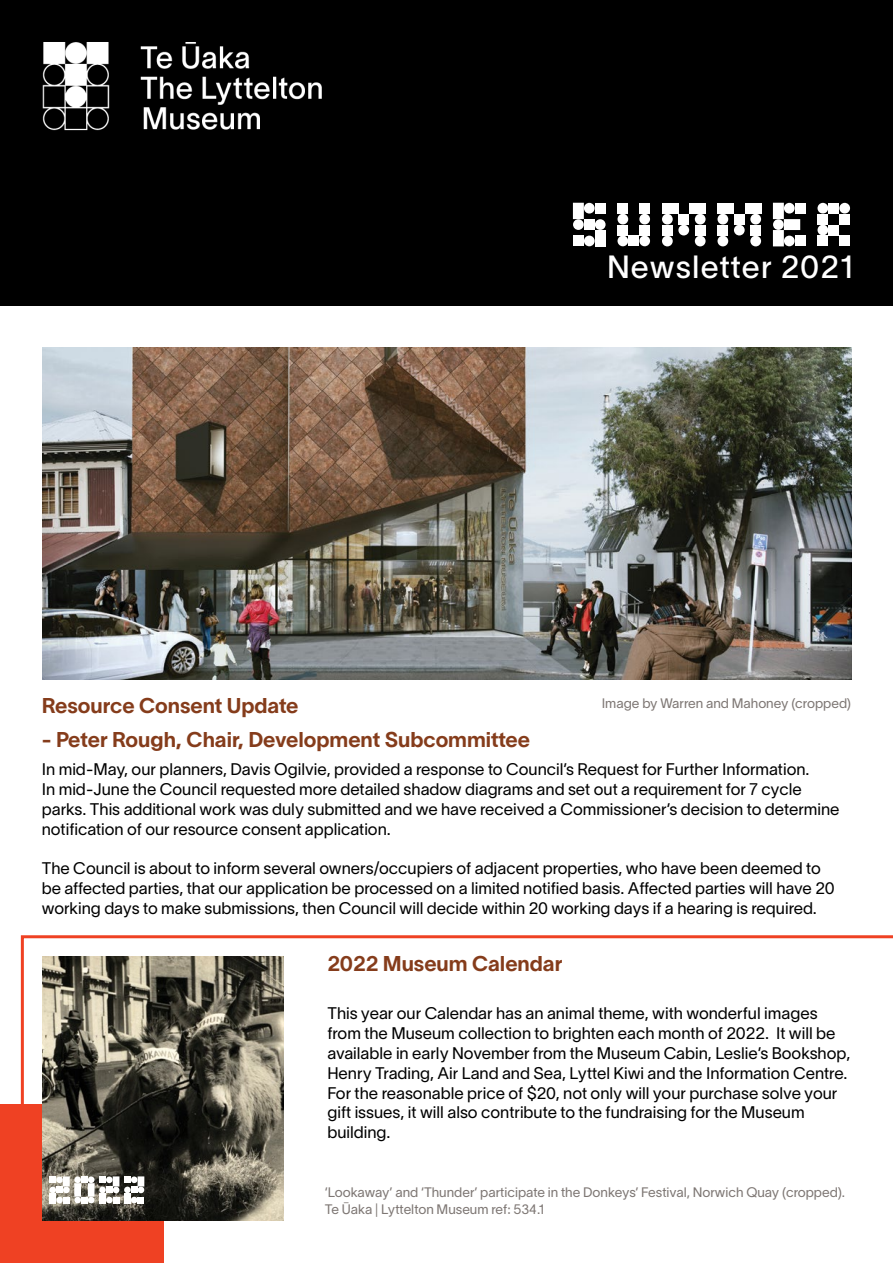
<style>
.page{position:relative;width:893px;height:1263px;background:#fff}
.page>*{position:absolute;margin:0;border:0;box-sizing:border-box;transform-origin:0 0}
.t1{font:31.5px "Lausanne 400";letter-spacing:.035em;color:#fff}
.t2{font:21px "Lausanne 700";color:#853c1b}
.t3{font:16.5px/19.8px "Lausanne 300";color:#000}
.t4{font:13.5px/16.2px "Lausanne 300";color:#7e7774}
</style>
<div class="page">
<div style="left:0;top:0;width:893px;height:306px;background:#000"></div>
<img style="left:42px;top:42px;width:280px;height:89px">
<svg style="left:773px;top:203px;width:27px;height:43px"></svg>
<div style="left:795px;top:235px;width:11px;height:11px;background:#fff"></div>
<div style="left:795px;top:203px;width:11px;height:11px;background:#fff"></div>
<div style="left:784px;top:203px;width:11px;height:11px;background:#fff;border-radius:50%"></div>
<div style="left:784px;top:236px;width:11px;height:10px;background:#fff;border-radius:50%"></div>
<div style="left:773px;top:219px;width:11px;height:11px;background:#fff;border-radius:50%"></div>
<div style="left:717px;top:203px;width:17px;height:11px;background:#fff"></div>
<div style="left:745px;top:203px;width:16px;height:11px;background:#fff"></div>
<div style="left:750px;top:225px;width:11px;height:11px;background:#fff"></div>
<div style="left:734px;top:214px;width:11px;height:11px;background:#fff"></div>
<div style="left:717px;top:214px;width:11px;height:10px;background:#fff;border-radius:50%"></div>
<div style="left:750px;top:214px;width:11px;height:10px;background:#fff;border-radius:50%"></div>
<div style="left:734px;top:225px;width:11px;height:10px;background:#fff;border-radius:50%"></div>
<div style="left:750px;top:236px;width:11px;height:10px;background:#fff;border-radius:50%"></div>
<div style="left:717px;top:236px;width:11px;height:10px;background:#fff;border-radius:50%"></div>
<div style="left:717px;top:225px;width:11px;height:11px;background:#fff"></div>
<div style="left:662px;top:203px;width:16px;height:11px;background:#fff"></div>
<div style="left:689px;top:203px;width:17px;height:11px;background:#fff"></div>
<div style="left:695px;top:225px;width:11px;height:11px;background:#fff"></div>
<div style="left:678px;top:214px;width:11px;height:11px;background:#fff"></div>
<div style="left:662px;top:214px;width:11px;height:10px;background:#fff;border-radius:50%"></div>
<div style="left:695px;top:214px;width:11px;height:10px;background:#fff;border-radius:50%"></div>
<div style="left:678px;top:225px;width:11px;height:10px;background:#fff;border-radius:50%"></div>
<div style="left:695px;top:236px;width:11px;height:10px;background:#fff;border-radius:50%"></div>
<div style="left:662px;top:236px;width:11px;height:10px;background:#fff;border-radius:50%"></div>
<div style="left:662px;top:225px;width:11px;height:11px;background:#fff"></div>
<div style="left:817px;top:214px;width:11px;height:11px;background:#fff"></div>
<div style="left:817px;top:235px;width:11px;height:11px;background:#fff"></div>
<div style="left:828px;top:203px;width:11px;height:11px;background:#fff"></div>
<div style="left:828px;top:225px;width:11px;height:10px;background:#fff"></div>
<div style="left:839px;top:214px;width:11px;height:11px;background:#fff"></div>
<div style="left:839px;top:235px;width:11px;height:11px;background:#fff"></div>
<div style="left:817px;top:203px;width:11px;height:11px;background:#fff;border-radius:50%"></div>
<div style="left:839px;top:203px;width:11px;height:11px;background:#fff;border-radius:50%"></div>
<div style="left:817px;top:225px;width:11px;height:10px;background:#fff;border-radius:50%"></div>
<svg style="left:573px;top:203px;width:11px;height:16px"></svg>
<div style="left:573px;top:235px;width:11px;height:11px;background:#fff"></div>
<div style="left:584px;top:219px;width:11px;height:11px;background:#fff"></div>
<div style="left:595px;top:230px;width:11px;height:16px;background:#fff"></div>
<div style="left:595px;top:203px;width:11px;height:11px;background:#fff"></div>
<div style="left:584px;top:203px;width:11px;height:11px;background:#fff;border-radius:50%"></div>
<div style="left:584px;top:236px;width:11px;height:10px;background:#fff;border-radius:50%"></div>
<div style="left:573px;top:219px;width:11px;height:11px;background:#fff;border-radius:50%"></div>
<div style="left:595px;top:219px;width:11px;height:11px;background:#fff;border-radius:50%"></div>
<div style="left:639px;top:225px;width:11px;height:10px;background:#fff"></div>
<div style="left:639px;top:203px;width:11px;height:11px;background:#fff"></div>
<div style="left:628px;top:235px;width:11px;height:11px;background:#fff"></div>
<div style="left:617px;top:225px;width:11px;height:10px;background:#fff"></div>
<div style="left:617px;top:203px;width:11px;height:11px;background:#fff"></div>
<div style="left:639px;top:236px;width:11px;height:10px;background:#fff;border-radius:50%"></div>
<div style="left:617px;top:236px;width:11px;height:10px;background:#fff;border-radius:50%"></div>
<div style="left:617px;top:214px;width:11px;height:10px;background:#fff;border-radius:50%"></div>
<div style="left:639px;top:214px;width:11px;height:10px;background:#fff;border-radius:50%"></div>
<div style="left:0;top:1104px;width:163px;height:159px;background:#ef4123"></div>
<img style="left:43px;top:348px;width:808px;height:331px">
<img style="left:42px;top:1114px;width:242px;height:106px">
<svg style="left:20px;top:935px;width:873px;height:179px"></svg>
<div style="left:81px;top:1176px;width:7px;height:7px;background:#fff"></div>
<svg style="left:88px;top:1183px;width:7px;height:14px"></svg>
<div style="left:88px;top:1176px;width:7px;height:7px;background:#fff;border-radius:50%"></div>
<div style="left:81px;top:1197px;width:7px;height:6px;background:#fff"></div>
<div style="left:74px;top:1197px;width:7px;height:6px;background:#fff;border-radius:50%"></div>
<div style="left:88px;top:1197px;width:7px;height:6px;background:#fff;border-radius:50%"></div>
<svg style="left:113px;top:1176px;width:6px;height:10px"></svg>
<svg style="left:113px;top:1197px;width:6px;height:6px"></svg>
<div style="left:106px;top:1186px;width:7px;height:7px;background:#fff"></div>
<div style="left:99px;top:1193px;width:7px;height:10px;background:#fff"></div>
<div style="left:99px;top:1176px;width:7px;height:7px;background:#fff"></div>
<div style="left:106px;top:1176px;width:7px;height:7px;background:#fff;border-radius:50%"></div>
<div style="left:106px;top:1197px;width:7px;height:6px;background:#fff;border-radius:50%"></div>
<div style="left:113px;top:1186px;width:6px;height:7px;background:#fff;border-radius:50%"></div>
<div style="left:99px;top:1186px;width:7px;height:7px;background:#fff;border-radius:50%"></div>
<svg style="left:138px;top:1176px;width:6px;height:10px"></svg>
<svg style="left:138px;top:1197px;width:6px;height:6px"></svg>
<div style="left:131px;top:1186px;width:7px;height:7px;background:#fff"></div>
<div style="left:124px;top:1193px;width:7px;height:10px;background:#fff"></div>
<div style="left:124px;top:1176px;width:7px;height:7px;background:#fff"></div>
<div style="left:131px;top:1176px;width:7px;height:7px;background:#fff;border-radius:50%"></div>
<div style="left:131px;top:1197px;width:7px;height:6px;background:#fff;border-radius:50%"></div>
<div style="left:138px;top:1186px;width:6px;height:7px;background:#fff;border-radius:50%"></div>
<div style="left:124px;top:1186px;width:7px;height:7px;background:#fff;border-radius:50%"></div>
<svg style="left:63px;top:1176px;width:18px;height:21px"></svg>
<div style="left:63px;top:1197px;width:7px;height:6px;background:#fff"></div>
<div style="left:56px;top:1186px;width:7px;height:7px;background:#fff"></div>
<div style="left:49px;top:1193px;width:7px;height:10px;background:#fff"></div>
<div style="left:49px;top:1176px;width:7px;height:7px;background:#fff"></div>
<div style="left:56px;top:1176px;width:7px;height:7px;background:#fff;border-radius:50%"></div>
<div style="left:56px;top:1197px;width:7px;height:6px;background:#fff;border-radius:50%"></div>
<div style="left:63px;top:1186px;width:7px;height:7px;background:#fff;border-radius:50%"></div>
<div style="left:49px;top:1186px;width:7px;height:7px;background:#fff;border-radius:50%"></div>
<h1 class="t1" style="left:607px;top:247px;width:248px">Newsletter 2021</h1>
<p class="t2" style="left:42px;top:693px;width:258px">Resource Consent Update</p>
<p class="t2" style="left:42px;top:727px;width:490px">- Peter Rough, Chair, Development Subcommittee</p>
<p class="t3" style="left:42px;top:759px;width:799px">In mid-May, our planners, Davis Ogilvie, provided a response to Council’s Request for Further Information.<br>In mid-June the Council requested more detailed shadow diagrams and set out a requirement for 7 cycle parks. This additional work was duly submitted and we have received a Commissioner’s decision to determine notification of our resource consent application.</p>
<p class="t3" style="left:42px;top:858px;width:794px">The Council is about to inform several owners/occupiers of adjacent properties, who have been deemed to be affected parties, that our application be processed on a limited notified basis. Affected parties will have 20 working days to make submissions, then Council will decide within 20 working days if a hearing is required.</p>
<p class="t4" style="left:602px;top:695px;width:251px">Image by Warren and Mahoney (cropped)</p>
<p class="t2" style="left:327px;top:951px;width:236px">2022 Museum Calendar</p>
<p class="t3" style="left:327px;top:1003px;width:524px">This year our Calendar has an animal theme, with wonderful images from the Museum collection to brighten each month of 2022. It will be available in early November from the Museum Cabin, Leslie’s Bookshop, Henry Trading, Air Land and Sea, Lyttel Kiwi and the Information Centre.<br>For the reasonable price of $20, not only will your purchase solve your gift issues, it will also contribute to the fundraising for the Museum building.</p>
<p class="t4" style="left:325px;top:1184px;width:522px">‘Lookaway’ and ‘Thunder’ participate in the Donkeys’ Festival, Norwich Quay (cropped).<br>Te Ūaka | Lyttelton Museum ref: 534.1</p>
</div>
